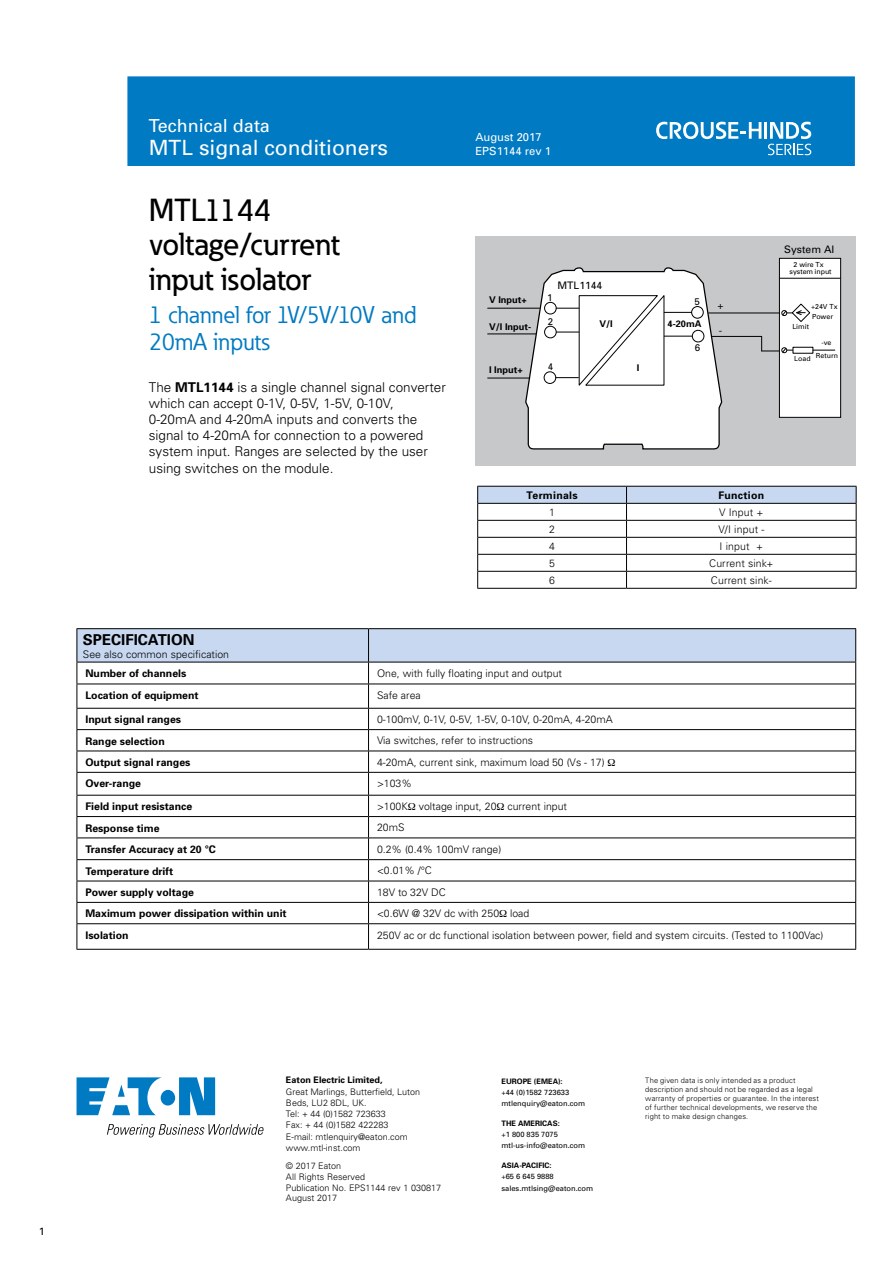
<style>
.page{position:relative;width:893px;height:1263px;background:#fff}
.page>*{position:absolute;margin:0;border:0;box-sizing:border-box;transform-origin:0 0}
.t1{font:500 31.5px/34.5px "Eaton";color:#000}
.t2{font:24px/27px "Eaton";letter-spacing:-.015em;color:#007ac2}
.t3{font:21px "Univers";color:#fff}
.t4{font:18px "Univers";color:#fff}
.t5{font:700 15px "Univers";color:#000}
.t6{font:300 13.5px/16.2px "Univers";color:#000}
.t7{font:11.25px/14.2px "Univers";color:#fff}
.t8{font:300 10.5px "Univers";color:#000}
.t9{font:700 10.5px "Univers";color:#000}
.t10{font:700 10.5px "Univers";letter-spacing:.025em;color:#000}
.t11{font:10.5px "Univers";color:#000}
.t12{font:10.35px "Univers";color:#000}
.t13{font:9.6px "Univers";color:#000}
.t14{font:700 9.3px "Univers";color:#000}
.t15{font:300 9px/11.2px "Univers";color:#000}
.t16{font:700 9px "Univers";color:#000}
.t17{font:300 7.5px/9px "Univers";letter-spacing:.02em;color:#000}
.t18{font:7.5px/11.2px "Univers";color:#000}
.t19{font:700 7.5px "Univers";color:#000}
.t20{font:7.05px/7.4px "Univers";color:#000;text-align:center}
.s1{font-weight:700}
</style>
<div class="page">
<div style="left:128px;top:77px;width:727px;height:89px;background:#007ac2"></div>
<svg style="left:656px;top:122px;width:105px;height:17px"></svg>
<hr style="left:764px;top:122px;width:3px;height:17px;background:#fff">
<svg style="left:768px;top:122px;width:43px;height:33px"></svg>
<svg style="left:77px;top:1077px;width:138px;height:38px"></svg>
<svg style="left:107px;top:1124px;width:157px;height:13px"></svg>
<hr style="left:77px;top:628px;width:292px;height:1px;background:#000">
<hr style="left:369px;top:628px;width:487px;height:1px;background:#000">
<hr style="left:77px;top:949px;width:292px;height:1px;background:#000">
<hr style="left:369px;top:949px;width:487px;height:1px;background:#000">
<svg style="left:477px;top:486px;width:380px;height:102px"></svg>
<hr style="left:477px;top:588px;width:149px;height:1px;background:#000">
<hr style="left:626px;top:588px;width:230px;height:1px;background:#000">
<div style="left:475px;top:236px;width:381px;height:229px;background:#c7c8ca"></div>
<hr style="left:488px;top:378px;width:42px;height:1px;background:#000">
<hr style="left:488px;top:334px;width:48px;height:1px;background:#000">
<div style="left:779px;top:258px;width:62px;height:159px;background:#fff"></div>
<div style="left:779px;top:258px;width:62px;height:160px;border:1px solid #000"></div>
<hr style="left:711px;top:336px;width:51px;height:1px;background:#000">
<hr style="left:709px;top:313px;width:70px;height:1px;background:#000">
<hr style="left:779px;top:278px;width:62px;height:1px;background:#000">
<svg style="left:524px;top:267px;width:199px;height:183px;background:#ebebec"></svg>
<hr style="left:488px;top:308px;width:51px;height:1px;background:#000">
<svg style="left:761px;top:336px;width:32px;height:18px"></svg>
<svg style="left:813px;top:350px;width:22px;height:1px"></svg>
<svg style="left:781px;top:303px;width:30px;height:19px"></svg>
<svg style="left:77px;top:629px;width:779px;height:320px"></svg>
<h3 class="t4" style="left:149px;top:114px;width:123px">Technical data</h3>
<h3 class="t3" style="left:149px;top:134px;width:241px">MTL signal conditioners</h3>
<h1 class="t1" style="left:149px;top:192px;width:192px">MTL1144 voltage/current input isolator</h1>
<h2 class="t2" style="left:149px;top:301px;width:269px">1 channel for 1V/5V/10V and<br>20mA inputs</h2>
<p class="t6" style="left:149px;top:378px;width:299px">The <span class="s1">MTL1144</span> is a single channel signal converter which can accept 0-1V, 0-5V, 1-5V, 0-10V,<br>0-20mA and 4-20mA inputs and converts the signal to 4-20mA for connection to a powered system input. Ranges are selected by the user using switches on the module.</p>
<p class="t7" style="left:475px;top:130px;width:77px">August 2017<br>EPS1144 rev 1</p>
<p class="t14" style="left:489px;top:294px;width:39px">V Input+</p>
<p class="t14" style="left:489px;top:320px;width:44px">V/I Input-</p>
<p class="t14" style="left:489px;top:364px;width:35px">I Input+</p>
<p class="t12" style="left:557px;top:279px;width:46px">MTL1144</p>
<p class="t13" style="left:547px;top:292px;width:7px">1</p>
<p class="t13" style="left:548px;top:315px;width:7px">2</p>
<p class="t13" style="left:548px;top:360px;width:7px">4</p>
<p class="t14" style="left:599px;top:317px;width:15px">V/I</p>
<p class="t14" style="left:637px;top:362px;width:4px">I</p>
<p class="t12" style="left:784px;top:243px;width:52px">System AI</p>
<p class="t20" style="left:789px;top:261px;width:44px">2 wire Tx system input</p>
<p class="t13" style="left:694px;top:295px;width:7px">5</p>
<p class="t13" style="left:695px;top:341px;width:7px">6</p>
<p class="t20" style="left:811px;top:301px;width:28px;line-height:9.8px;text-align:left">+24V Tx<br>Power</p>
<p class="t12" style="left:717px;top:299px;width:8px">+</p>
<p class="t12" style="left:719px;top:324px;width:5px">-</p>
<p class="t14" style="left:668px;top:318px;width:35px">4-20mA</p>
<p class="t20" style="left:792px;top:323px;width:18px">Limit</p>
<p class="t20" style="left:816px;top:336px;width:24px;line-height:13.4px">-ve<br>Return</p>
<p class="t20" style="left:794px;top:355px;width:18px">Load</p>
<p class="t10" style="left:527px;top:489px;width:52px">Terminals</p>
<p class="t10" style="left:718px;top:489px;width:47px">Function</p>
<p class="t8" style="left:549px;top:506px;width:7px">1</p>
<p class="t8" style="left:719px;top:506px;width:46px">V Input +</p>
<p class="t8" style="left:549px;top:523px;width:7px">2</p>
<p class="t8" style="left:718px;top:523px;width:48px">V/I input -</p>
<p class="t8" style="left:549px;top:540px;width:7px">4</p>
<p class="t8" style="left:720px;top:540px;width:45px">I input +</p>
<p class="t8" style="left:549px;top:557px;width:7px">5</p>
<p class="t8" style="left:709px;top:557px;width:66px">Current sink+</p>
<p class="t8" style="left:549px;top:574px;width:7px">6</p>
<p class="t8" style="left:711px;top:574px;width:62px">Current sink-</p>
<h3 class="t5" style="left:83px;top:630px;width:113px">SPECIFICATION</h3>
<p class="t8" style="left:83px;top:648px;width:148px">See also common specification</p>
<p class="t9" style="left:85px;top:667px;width:102px">Number of channels</p>
<p class="t8" style="left:377px;top:667px;width:186px">One, with fully floating input and output</p>
<p class="t9" style="left:85px;top:688px;width:115px">Location of equipment</p>
<p class="t8" style="left:377px;top:689px;width:45px">Safe area</p>
<p class="t9" style="left:85px;top:713px;width:97px">Input signal ranges</p>
<p class="t8" style="left:377px;top:713px;width:237px">0-100mV, 0-1V, 0-5V, 1-5V, 0-10V, 0-20mA, 4-20mA</p>
<p class="t9" style="left:85px;top:734px;width:81px">Range selection</p>
<p class="t8" style="left:377px;top:734px;width:158px">Via switches, refer to instructions</p>
<p class="t9" style="left:85px;top:755px;width:107px">Output signal ranges</p>
<p class="t8" style="left:377px;top:756px;width:229px">4-20mA, current sink, maximum load 50 (Vs - 17)</p>
<p class="t9" style="left:85px;top:777px;width:57px">Over-range</p>
<p class="t8" style="left:377px;top:777px;width:36px">&gt;103%</p>
<p class="t9" style="left:85px;top:800px;width:108px">Field input resistance</p>
<p class="t8" style="left:377px;top:800px;width:191px">&gt;100K voltage input, 20 current input</p>
<p class="t9" style="left:85px;top:821px;width:76px">Response time</p>
<p class="t8" style="left:377px;top:821px;width:29px">20mS</p>
<p class="t9" style="left:85px;top:842px;width:132px">Transfer Accuracy at 20 °C</p>
<p class="t8" style="left:377px;top:843px;width:126px">0.2% (0.4% 100mV range)</p>
<p class="t9" style="left:85px;top:864px;width:89px">Temperature drift</p>
<p class="t8" style="left:377px;top:864px;width:56px">&lt;0.01% /°C</p>
<p class="t9" style="left:85px;top:885px;width:110px">Power supply voltage</p>
<p class="t8" style="left:377px;top:886px;width:70px">18V to 32V DC</p>
<p class="t9" style="left:85px;top:907px;width:203px">Maximum power dissipation within unit</p>
<p class="t8" style="left:377px;top:907px;width:154px">&lt;0.6W @ 32V dc with 250 load</p>
<p class="t9" style="left:85px;top:928px;width:45px">Isolation</p>
<p class="t8" style="left:377px;top:928px;width:448px">250V ac or dc functional isolation between power, field and system circuits. (Tested to 1100Vac)</p>
<p class="t11" style="left:39px;top:1225px;width:7px">1</p>
<p class="t16" style="left:286px;top:1074px;width:98px">Eaton Electric Limited,</p>
<p class="t15" style="left:286px;top:1085px;width:136px">Great Marlings, Butterfield, Luton<br>Beds, LU2 8DL, UK.<br>Tel: + 44 (0)1582 723633<br>Fax: + 44 (0)1582 422283<br>E-mail: mtlenquiry@eaton.com www.mtl-inst.com</p>
<p class="t15" style="left:286px;top:1160px;width:157px;line-height:10.8px">© 2017 Eaton<br>All Rights Reserved<br>Publication No. EPS1144 rev 1 030817<br>August 2017</p>
<p class="t19" style="left:501px;top:1076px;width:63px">EUROPE (EMEA):</p>
<p class="t18" style="left:501px;top:1086px;width:85px">+44 (0)1582 723633 mtlenquiry@eaton.com</p>
<p class="t19" style="left:501px;top:1118px;width:60px">THE AMERICAS:</p>
<p class="t18" style="left:501px;top:1129px;width:85px">+1 800 835 7075 mtl-us-info@eaton.com</p>
<p class="t19" style="left:501px;top:1160px;width:52px">ASIA-PACIFIC:</p>
<p class="t18" style="left:501px;top:1171px;width:93px">+65 6 645 9888 sales.mtlsing@eaton.com</p>
<p class="t17" style="left:645px;top:1076px;width:175px">The given data is only intended as a product description and should not be regarded as a legal warranty of properties or guarantee. In the interest of further technical developments, we reserve the right to make design changes.</p>
</div>
